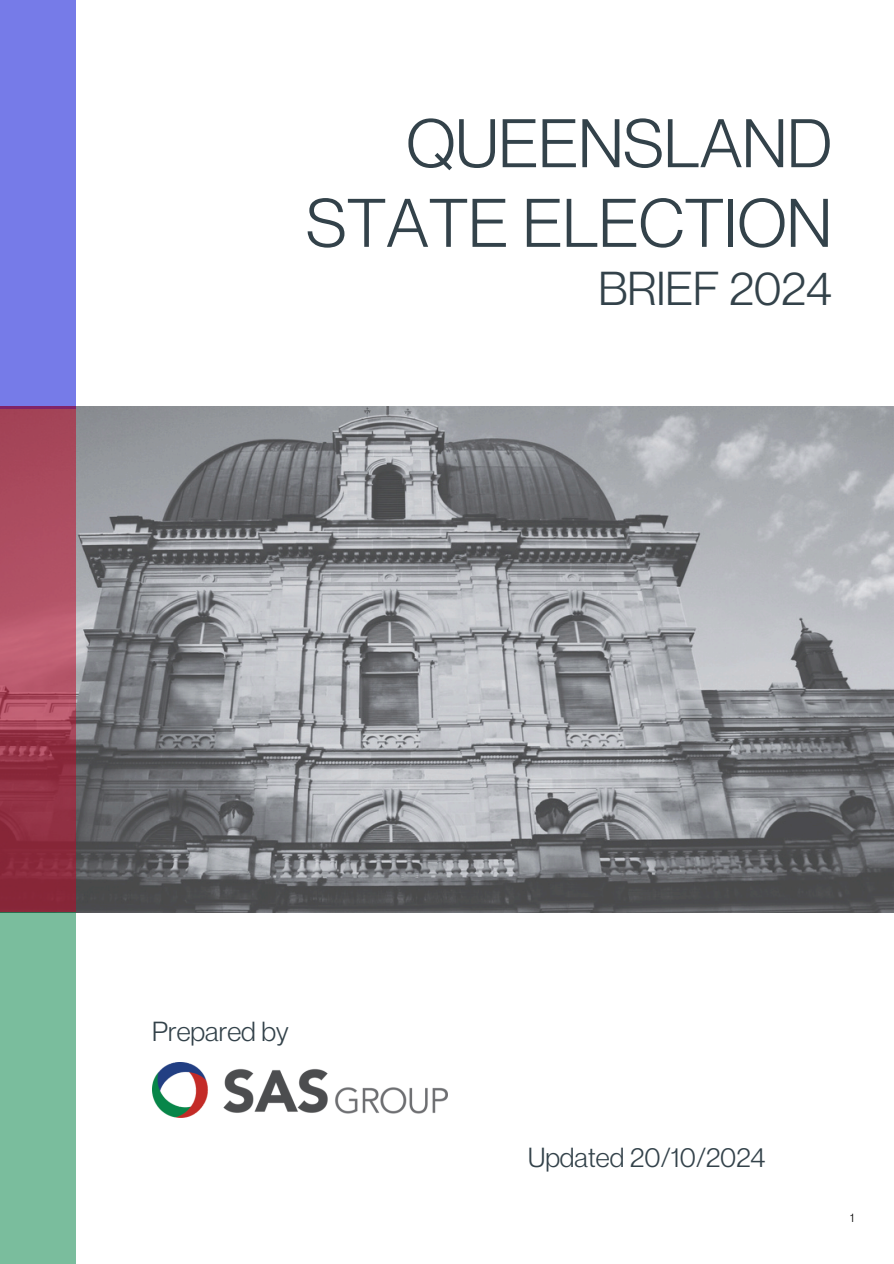
<style>
.page{position:relative;width:894px;height:1264px;background:#fff}
.page>*{position:absolute;margin:0;border:0;box-sizing:border-box;transform-origin:0 0}
.t1{font:67.05px "Neue Montreal";color:#33424a}
.t2{font:46.5px "Neue Montreal";color:#33424a}
.t3{font:27px "Neue Montreal";color:#33424a}
.t4{font:12px "Neue Montreal";color:#000}
</style>
<div class="page">
<img style="left:75px;top:407px;width:818px;height:505px">
<div style="left:0;top:0;width:75px;height:408px;background:#767be8"></div>
<svg style="left:0;top:407px;width:75px;height:504px;background:#a44357"></svg>
<div style="left:0;top:911px;width:75px;height:352px;background:#7abd9d"></div>
<img style="left:152px;top:1062px;width:295px;height:55px">
<p class="t1" style="left:406px;top:102px;width:427px">QUEENSLAND</p>
<h2 class="t1" style="left:306px;top:182px;width:527px">STATE ELECTION</h2>
<h1 class="t2" style="left:598px;top:260px;width:235px">BRIEF 2024</h1>
<p class="t3" style="left:152px;top:1014px;width:138px">Prepared by</p>
<p class="t3" style="left:528px;top:1140px;width:239px">Updated 20/10/2024</p>
<p class="t4" style="left:849px;top:1209px;width:5px">1</p>
</div>
